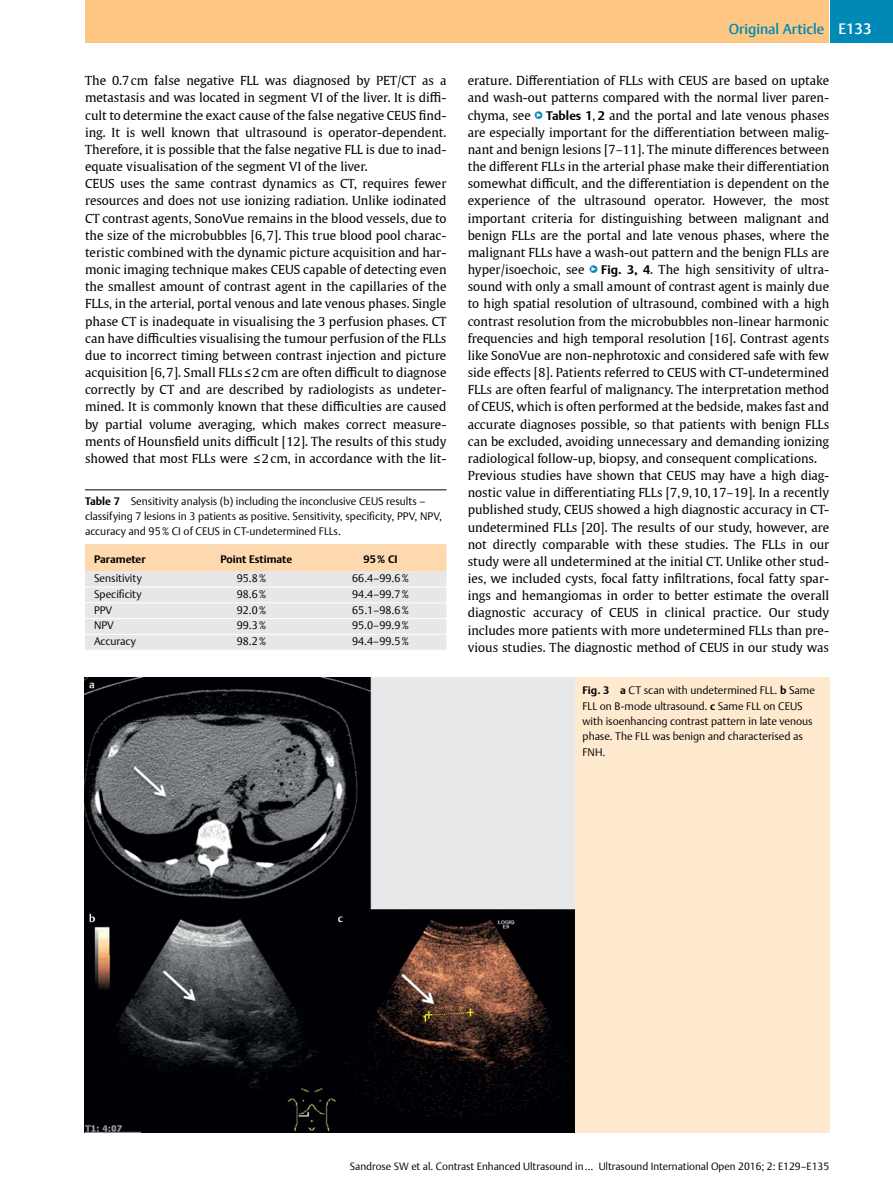
<style>
.page{position:relative;width:893px;height:1191px;background:#fff}
.page>*{position:absolute;margin:0;border:0;box-sizing:border-box;transform-origin:0 0}
.t1{font:500 14.25px "Thieme Argo 2011";color:#0088b7}
.t2{font:12.3px/17.1px "Thieme Gulliver 2011";color:#000}
.t3{font:300 10.8px/15.3px "Thieme Argo 2011";color:#000}
.t4{font:700 10.8px "Thieme Argo 2011";color:#000}
.t5{font:300 10.5px "Thieme Argo 2011";color:#000}
.s1{font-size:15px;color:#fff}
.s2{font-family:"Thieme Argo 2011";font-weight:300;font-size:13.8px;color:#0088b7}
.s3{font-family:"Thieme Argo 2011";font-weight:300;font-size:7.8px;color:#fff}
.s4{font-family:"Thieme Argo 2011";font-weight:700}
.s5{font-weight:700}
</style>
<div class="page">
<div style="left:830px;top:0;width:63px;height:43px;background:#0088b7"></div>
<div style="left:77px;top:0;width:751px;height:43px;background:#fdc783"></div>
<div style="left:76px;top:0;width:9px;height:43px;background:#fff"></div>
<svg style="left:85px;top:544px;width:361px;height:105px"></svg>
<hr style="left:85px;top:586px;width:113px;height:1px;background:#fff">
<hr style="left:198px;top:586px;width:117px;height:1px;background:#fff">
<hr style="left:315px;top:586px;width:131px;height:1px;background:#fff">
<hr style="left:85px;top:602px;width:113px;height:1px;background:#fff">
<hr style="left:198px;top:602px;width:117px;height:1px;background:#fff">
<hr style="left:315px;top:602px;width:131px;height:1px;background:#fff">
<hr style="left:85px;top:618px;width:113px;height:1px;background:#fff">
<hr style="left:198px;top:618px;width:117px;height:1px;background:#fff">
<hr style="left:315px;top:618px;width:131px;height:1px;background:#fff">
<hr style="left:85px;top:634px;width:113px;height:1px;background:#fff">
<hr style="left:198px;top:634px;width:117px;height:1px;background:#fff">
<hr style="left:315px;top:634px;width:131px;height:1px;background:#fff">
<hr style="left:85px;top:489px;width:361px;height:1px;background:#000">
<div style="left:574px;top:677px;width:255px;height:455px;background:#ffead0"></div>
<img style="left:85px;top:677px;width:489px;height:455px">
<p class="t1" style="left:729px;top:20px;width:144px">Original Article <span class="s1">E133</span></p>
<p class="t2" style="left:85px;top:72px;width:363px">The 0.7cm false negative FLL was diagnosed by PET/CT as a metastasis and was located in segment VI of the liver. It is diffi&shy;cult to determine the exact cause of the false negative CEUS find&shy;ing. It is well known that ultrasound is operator-dependent.<br>Therefore, it is possible that the false negative FLL is due to inad&shy;equate visualisation of the segment VI of the liver.<br>CEUS uses the same contrast dynamics as CT, requires fewer resources and does not use ionizing radiation. Unlike iodinated CT contrast agents, SonoVue remains in the blood vessels, due to the size of the microbubbles [6,7]. This true blood pool charac&shy;teristic combined with the dynamic picture acquisition and har&shy;monic imaging technique makes CEUS capable of detecting even the smallest amount of contrast agent in the capillaries of the FLLs, in the arterial, portal venous and late venous phases. Single phase CT is inadequate in visualising the 3 perfusion phases. CT can have difficulties visualising the tumour perfusion of the FLLs due to incorrect timing between contrast injection and picture acquisition [6,7]. Small FLLs≤2cm are often difficult to diagnose correctly by CT and are described by radiologists as undeter&shy;mined. It is commonly known that these difficulties are caused by partial volume averaging, which makes correct measure&shy;ments of Hounsfield units difficult [12]. The results of this study showed that most FLLs were ≤2cm, in accordance with the lit-</p>
<p class="t2" style="left:468px;top:72px;width:363px">erature. Differentiation of FLLs with CEUS are based on uptake and wash-out patterns compared with the normal liver paren&shy;chyma, see <span class="s2">●</span><span class="s3">▶</span> <span class="s4">Tables 1</span>, <span class="s4">2</span> and the portal and late venous phases are especially important for the differentiation between malig&shy;nant and benign lesions [7–11]. The minute differences between the different FLLs in the arterial phase make their differentiation somewhat difficult, and the differentiation is dependent on the experience of the ultrasound operator. However, the most important criteria for distinguishing between malignant and benign FLLs are the portal and late venous phases, where the malignant FLLs have a wash-out pattern and the benign FLLs are hyper/isoechoic, see <span class="s2">●</span><span class="s3">▶</span> <span class="s4">Fig. 3, 4</span>. The high sensitivity of ultra&shy;sound with only a small amount of contrast agent is mainly due to high spatial resolution of ultrasound, combined with a high contrast resolution from the microbubbles non-linear harmonic frequencies and high temporal resolution [16]. Contrast agents like SonoVue are non-nephrotoxic and considered safe with few side effects [8]. Patients referred to CEUS with CT-undetermined FLLs are often fearful of malignancy. The interpretation method of CEUS, which is often performed at the bedside, makes fast and accurate diagnoses possible, so that patients with benign FLLs can be excluded, avoiding unnecessary and demanding ionizing radiological follow-up, biopsy, and consequent complications.<br>Previous studies have shown that CEUS may have a high diag&shy;nostic value in differentiating FLLs [7,9,10,17–19]. In a recently published study, CEUS showed a high diagnostic accuracy in CT&shy;undetermined FLLs [20]. The results of our study, however, are not directly comparable with these studies. The FLLs in our study were all undetermined at the initial CT. Unlike other stud&shy;ies, we included cysts, focal fatty infiltrations, focal fatty spar&shy;ings and hemangiomas in order to better estimate the overall diagnostic accuracy of CEUS in clinical practice. Our study includes more patients with more undetermined FLLs than pre&shy;vious studies. The diagnostic method of CEUS in our study was</p>
<p class="t3" style="left:85px;top:493px;width:359px"><span class="s5">Table 7</span> Sensitivity analysis (b) including the inconclusive CEUS results – classifying 7 lesions in 3 patients as positive. Sensitivity, specificity, PPV, NPV, accuracy and 95% CI of CEUS in CT-undetermined FLLs.</p>
<p class="t4" style="left:94px;top:551px;width:53px">Parameter</p>
<p class="t4" style="left:220px;top:551px;width:73px">Point Estimate</p>
<p class="t4" style="left:364px;top:551px;width:35px">95% CI</p>
<p class="t3" style="left:94px;top:570px;width:49px">Sensitivity</p>
<p class="t3" style="left:237px;top:570px;width:31px">95.8%</p>
<p class="t3" style="left:352px;top:570px;width:58px">66.4–99.6%</p>
<p class="t3" style="left:94px;top:586px;width:49px">Specificity</p>
<p class="t3" style="left:237px;top:586px;width:31px">98.6%</p>
<p class="t3" style="left:352px;top:586px;width:58px">94.4–99.7%</p>
<p class="t3" style="left:94px;top:602px;width:20px">PPV</p>
<p class="t3" style="left:237px;top:602px;width:31px">92.0%</p>
<p class="t3" style="left:352px;top:602px;width:58px">65.1–98.6%</p>
<p class="t3" style="left:94px;top:618px;width:21px">NPV</p>
<p class="t3" style="left:237px;top:618px;width:31px">99.3%</p>
<p class="t3" style="left:352px;top:618px;width:58px">95.0–99.9%</p>
<p class="t3" style="left:94px;top:633px;width:44px">Accuracy</p>
<p class="t3" style="left:237px;top:633px;width:31px">98.2%</p>
<p class="t3" style="left:352px;top:633px;width:58px">94.4–99.5%</p>
<p class="t3" style="left:583px;top:682px;width:234px"><span class="s5">Fig. 3 a</span> CT scan with undetermined FLL. <span class="s5">b</span> Same FLL on B-mode ultrasound. <span class="s5">c</span> Same FLL on CEUS with isoenhancing contrast pattern in late venous phase. The FLL was benign and characterised as FNH.</p>
<p class="t5" style="left:350px;top:1159px;width:481px">Sandrose SW et al. Contrast Enhanced Ultrasound in… Ultrasound International Open 2016; 2: E129–E135</p>
</div>
